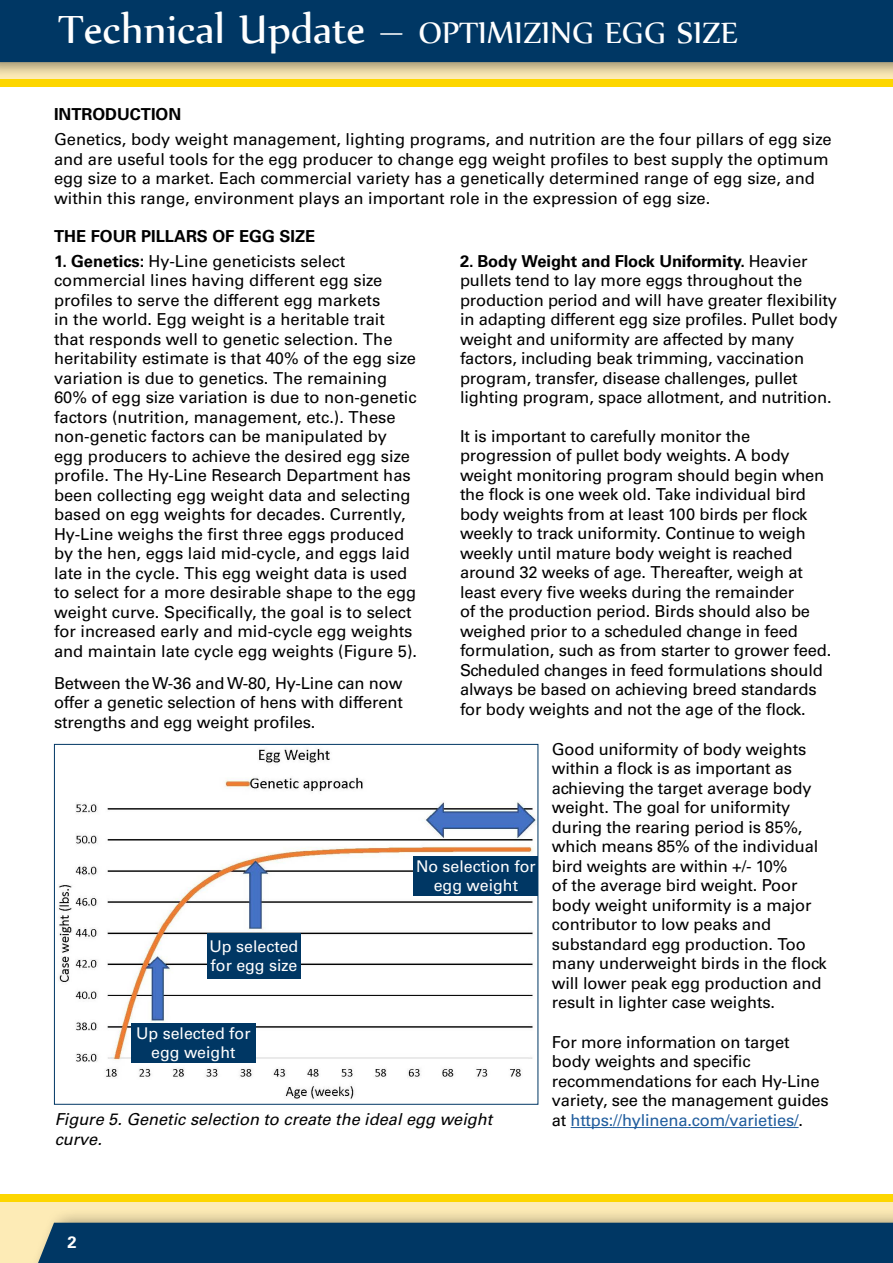
<style>
.page{position:relative;width:893px;height:1263px;background:#fff}
.page>*{position:absolute;margin:0;border:0;box-sizing:border-box;transform-origin:0 0}
.t1{font:36px "Nyala";color:#fff}
.t2{font:16.5px/19.5px "Univers LT Std";letter-spacing:-.01em;color:#000}
.t3{font:italic 16.5px "Univers LT Std";color:#000}
.t4{font:700 16.5px "Univers LT Std";color:#000}
.t5{font:16.5px "Univers LT Std";letter-spacing:-.01em;color:#215e9e}
.t6{font:700 16.5px "Univers LT Std";color:#fff}
.t7{font:16.2px/19px "Univers LT Std";color:#fff;text-align:center}
.s1{font-size:48px}
.s2{font-weight:700}
.s3{color:#000}
</style>
<div class="page">
<div style="left:0;top:1194px;width:893px;height:69px;background:#fdebb6"></div>
<div style="left:0;top:1194px;width:893px;height:8px;background:#fdd600"></div>
<div style="left:27px;top:1207px;width:866px;height:56px;background:#000;opacity:.4"></div>
<div style="left:33px;top:1223px;width:860px;height:40px;background:#003764"></div>
<div style="left:0;top:79px;width:893px;height:8px;background:#fdd600"></div>
<div style="left:0;top:0;width:893px;height:78px;background:#000;opacity:.4"></div>
<div style="left:0;top:0;width:893px;height:62px;background:#003764"></div>
<hr style="left:571px;top:1127px;width:228px;height:1px;background:#215e9e">
<img style="left:58px;top:749px;width:478px;height:350px">
<div style="left:207px;top:933px;width:94px;height:45px;background:#003764"></div>
<div style="left:131px;top:1023px;width:125px;height:40px;background:#003764"></div>
<div style="left:413px;top:856px;width:125px;height:40px;background:#003764"></div>
<h1 class="t1" style="left:58px;top:11px;width:681px"><span class="s1">Technical Update –</span> OPTIMIZING EGG SIZE</h1>
<p class="t4" style="left:54px;top:105px;width:129px">INTRODUCTION</p>
<p class="t2" style="left:54px;top:130px;width:779px">Genetics, body weight management, lighting programs, and nutrition are the four pillars of egg size and are useful tools for the egg producer to change egg weight profiles to best supply the optimum egg size to a market. Each commercial variety has a genetically determined range of egg size, and within this range, environment plays an important role in the expression of egg size.</p>
<p class="t4" style="left:54px;top:226px;width:263px">THE FOUR PILLARS OF EGG SIZE</p>
<p class="t2" style="left:54px;top:251px;width:365px"><span class="s2">1. Genetics:</span> Hy-Line geneticists select commercial lines having different egg size profiles to serve the different egg markets<br>in the world. Egg weight is a heritable trait that responds well to genetic selection. The heritability estimate is that 40% of the egg size variation is due to genetics. The remaining 60% of egg size variation is due to non-genetic factors (nutrition, management, etc.). These non-genetic factors can be manipulated by egg producers to achieve the desired egg size profile. The Hy-Line Research Department has been collecting egg weight data and selecting based on egg weights for decades. Currently, Hy-Line weighs the first three eggs produced by the hen, eggs laid mid-cycle, and eggs laid late in the cycle. This egg weight data is used to select for a more desirable shape to the egg weight curve. Specifically, the goal is to select for increased early and mid-cycle egg weights and maintain late cycle egg weights (Figure 5).</p>
<p class="t2" style="left:54px;top:673px;width:350px;text-align:justify">Between the W-36 and W-80, Hy-Line can now offer a genetic selection of hens with different strengths and egg weight profiles.</p>
<p class="t2" style="left:460px;top:251px;width:379px"><span class="s2">2. Body Weight and Flock Uniformity.</span> Heavier pullets tend to lay more eggs throughout the production period and will have greater flexibility in adapting different egg size profiles. Pullet body weight and uniformity are affected by many factors, including beak trimming, vaccination program, transfer, disease challenges, pullet lighting program, space allotment, and nutrition.</p>
<p class="t2" style="left:460px;top:426px;width:373px">It is important to carefully monitor the progression of pullet body weights. A body weight monitoring program should begin when the flock is one week old. Take individual bird body weights from at least 100 birds per flock weekly to track uniformity. Continue to weigh weekly until mature body weight is reached around 32 weeks of age. Thereafter, weigh at least every five weeks during the remainder<br>of the production period. Birds should also be weighed prior to a scheduled change in feed formulation, such as from starter to grower feed.<br>Scheduled changes in feed formulations should always be based on achieving breed standards for body weights and not the age of the flock.</p>
<p class="t2" style="left:552px;top:739px;width:276px">Good uniformity of body weights within a flock is as important as achieving the target average body weight. The goal for uniformity during the rearing period is 85%, which means 85% of the individual bird weights are within +/- 10%<br>of the average bird weight. Poor body weight uniformity is a major contributor to low peaks and substandard egg production. Too many underweight birds in the flock will lower peak egg production and result in lighter case weights.</p>
<p class="t2" style="left:552px;top:1032px;width:278px">For more information on target body weights and specific recommendations for each Hy-Line variety, see the management guides</p>
<p class="t3" style="left:55px;top:1109px;width:439px">Figure 5. Genetic selection to create the ideal egg weight</p>
<p class="t5" style="left:552px;top:1110px;width:253px"><span class="s3">at</span> https://hylinena.com/varieties/<span class="s3">.</span></p>
<p class="t3" style="left:55px;top:1129px;width:49px">curve.</p>
<p class="t7" style="left:416px;top:857px;width:121px">No selection for egg weight</p>
<p class="t7" style="left:210px;top:937px;width:90px;text-align:left">Up selected for egg size</p>
<p class="t7" style="left:136px;top:1024px;width:116px">Up selected for egg weight</p>
<p class="t6" style="left:68px;top:1232px;width:11px">2</p>
</div>
